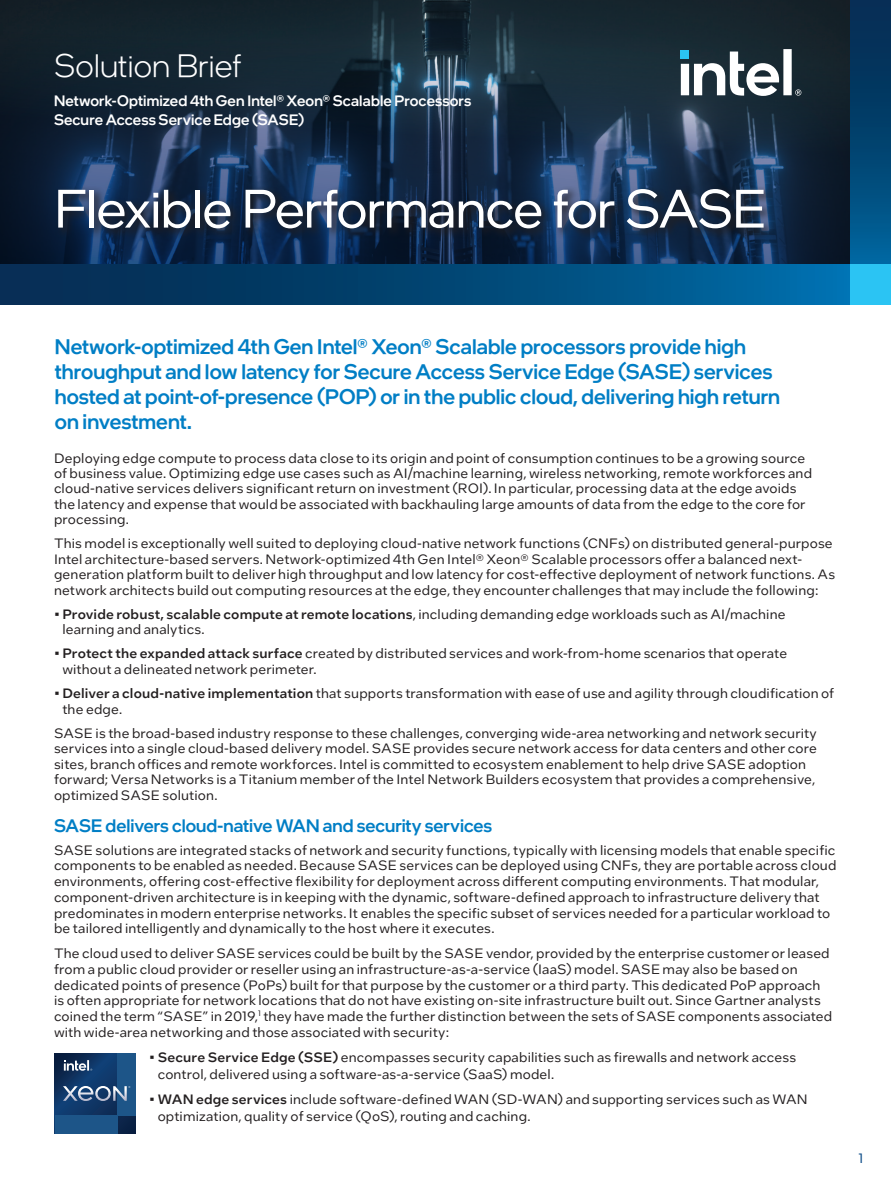
<style>
.page{position:relative;width:891px;height:1188px;background:#fff}
.page>*{position:absolute;margin:0;border:0;box-sizing:border-box;transform-origin:0 0}
.t1{font:54px "Intel One Display";letter-spacing:-.01em;color:#fff}
.t2{font:300 33px "Intel One Display";color:#fff}
.t3{font:500 21px/25.2px "Intel One Display";color:#007ec5}
.t4{font:500 18px "Intel One Display";color:#007ec5}
.t5{font:500 15px/19.2px "Intel One Display";letter-spacing:.005em;color:#fff}
.t6{font:13.5px/15.5px "Intel One Text";letter-spacing:.01em;color:#231f20}
.t7{font:13.5px "Intel One Text";color:#0b4b87}
.s1{font-weight:500}
</style>
<div class="page">
<svg style="left:0;top:0;width:850px;height:264px;background:#172b3f"></svg>
<div style="left:0;top:264px;width:891px;height:41px;background:linear-gradient(to right,#052549,#006fab)"></div>
<svg style="left:850px;top:0;width:41px;height:264px;background:#024371"></svg>
<div style="left:850px;top:264px;width:41px;height:41px;background:#2bc4f3"></div>
<svg style="left:681px;top:49px;width:120px;height:47px"></svg>
<div style="left:54px;top:185px;width:722px;height:56px;background:#231f20;opacity:.85"></div>
<svg style="left:55px;top:1053px;width:81px;height:81px;background:#0e3260"></svg>
<div style="left:117px;top:1053px;width:19px;height:62px;background:#1d5588"></div>
<div style="left:55px;top:1115px;width:62px;height:19px;background:#1d5588"></div>
<svg style="left:64px;top:1060px;width:28px;height:11px"></svg>
<svg style="left:63px;top:1086px;width:67px;height:15px"></svg>
<h2 class="t2" style="left:54px;top:45px;width:189px">Solution Brief</h2>
<p class="t5" style="left:54px;top:91px;width:419px">Network-Optimized 4th Gen Intel® Xeon® Scalable Processors<br>Secure Access Service Edge (SASE)</p>
<h1 class="t1" style="left:55px;top:175px;width:713px">Flexible Performance for SASE</h1>
<p class="t3" style="left:55px;top:333px;width:727px">Network-optimized 4th Gen Intel® Xeon® Scalable processors provide high throughput and low latency for Secure Access Service Edge (SASE) services hosted at point-of-presence (POP) or in the public cloud, delivering high return on investment.</p>
<p class="t6" style="left:54px;top:450px;width:760px">Deploying edge compute to process data close to its origin and point of consumption continues to be a growing source of business value. Optimizing edge use cases such as AI/machine learning, wireless networking, remote workforces and cloud-native services delivers significant return on investment (ROI). In particular, processing data at the edge avoids the latency and expense that would be associated with backhauling large amounts of data from the edge to the core for processing.</p>
<p class="t6" style="left:54px;top:535px;width:783px">This model is exceptionally well suited to deploying cloud-native network functions (CNFs) on distributed general-purpose Intel architecture-based servers. Network-optimized 4th Gen Intel® Xeon® Scalable processors offer a balanced next&shy;generation platform built to deliver high throughput and low latency for cost-effective deployment of network functions. As network architects build out computing resources at the edge, they encounter challenges that may include the following:</p>
<p class="t6" style="left:62px;top:606px;width:725px;text-indent:-8px">• <span class="s1">Provide robust, scalable compute at remote locations</span>, including demanding edge workloads such as AI/machine learning and analytics.</p>
<p class="t6" style="left:62px;top:646px;width:726px;text-indent:-8px">• <span class="s1">Protect the expanded attack surface</span> created by distributed services and work-from-home scenarios that operate without a delineated network perimeter.</p>
<p class="t6" style="left:62px;top:685px;width:773px;text-indent:-8px">• <span class="s1">Deliver a cloud-native implementation</span> that supports transformation with ease of use and agility through cloudification of the edge.</p>
<p class="t6" style="left:54px;top:725px;width:764px">SASE is the broad-based industry response to these challenges, converging wide-area networking and network security services into a single cloud-based delivery model. SASE provides secure network access for data centers and other core sites, branch offices and remote workforces. Intel is committed to ecosystem enablement to help drive SASE adoption forward; Versa Networks is a Titanium member of the Intel Network Builders ecosystem that provides a comprehensive, optimized SASE solution.</p>
<h3 class="t4" style="left:54px;top:814px;width:440px">SASE delivers cloud-native WAN and security services</h3>
<p class="t6" style="left:54px;top:841px;width:784px">SASE solutions are integrated stacks of network and security functions, typically with licensing models that enable specific components to be enabled as needed. Because SASE services can be deployed using CNFs, they are portable across cloud environments, offering cost-effective flexibility for deployment across different computing environments. That modular, component-driven architecture is in keeping with the dynamic, software-defined approach to infrastructure delivery that predominates in modern enterprise networks. It enables the specific subset of services needed for a particular workload to be tailored intelligently and dynamically to the host where it executes.</p>
<p class="t6" style="left:54px;top:945px;width:780px">The cloud used to deliver SASE services could be built by the SASE vendor, provided by the enterprise customer or leased from a public cloud provider or reseller using an infrastructure-as-a-service (IaaS) model. SASE may also be based on dedicated points of presence (PoPs) built for that purpose by the customer or a third party. This dedicated PoP approach is often appropriate for network locations that do not have existing on-site infrastructure built out. Since Gartner analysts coined the term “SASE” in 2019,<sup>1</sup> they have made the further distinction between the sets of SASE components associated with wide-area networking and those associated with security:</p>
<p class="t6" style="left:158px;top:1049px;width:640px;line-height:16.5px;text-indent:-8px">• <span class="s1">Secure Service Edge (SSE)</span> encompasses security capabilities such as firewalls and network access control, delivered using a software-as-a-service (SaaS) model.</p>
<p class="t6" style="left:158px;top:1091px;width:652px;line-height:16.5px;text-indent:-8px">• <span class="s1">WAN edge services</span> include software-defined WAN (SD-WAN) and supporting services such as WAN optimization, quality of service (QoS), routing and caching.</p>
<p class="t7" style="left:858px;top:1150px;width:6px">1</p>
</div>
